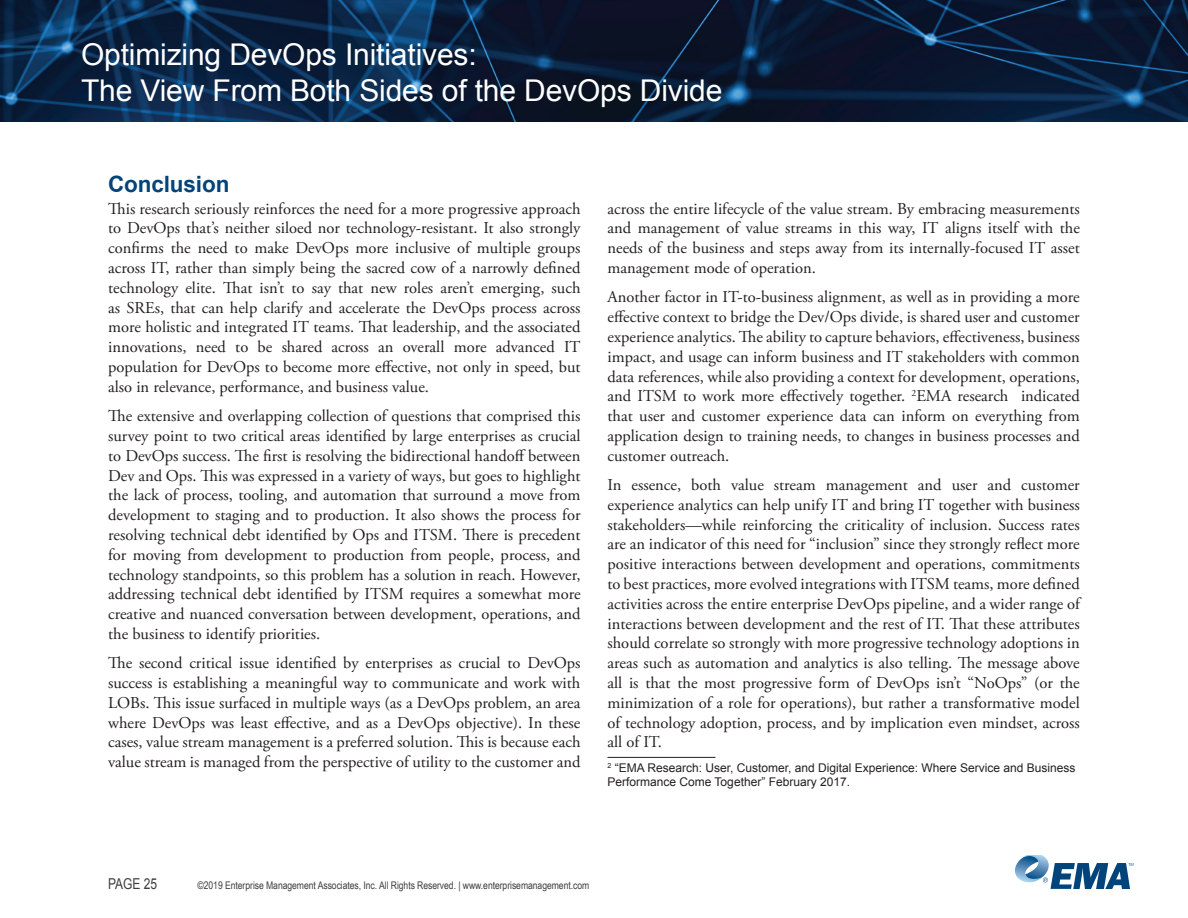
<style>
.page{position:relative;width:1188px;height:918px;background:#fff}
.page>*{position:absolute;margin:0;border:0;box-sizing:border-box;transform-origin:0 0}
.t1{font:30px/36px "Arial";letter-spacing:-.005em;color:#fff}
.t2{font:700 22.5px "Arial";letter-spacing:-.005em;color:#00447b}
.t3{font:16.5px/19.8px "Adobe Garamond Pro";color:#231f20;text-align:justify}
.t4{font:15px "Arial";color:#3e3e3f;scale:.8 1}
.t5{font:12px/14.4px "Arial";color:#231f20}
.t6{font:10.5px "Arial Narrow";letter-spacing:-.005em;color:#3e3e3f}
</style>
<div class="page">
<img style="left:0;top:0;width:1188px;height:122px">
<svg style="left:1015px;top:855px;width:119px;height:34px"></svg>
<hr style="left:608px;top:757px;width:108px;height:1px;background:#231f20">
<h1 class="t1" style="left:81px;top:37px;width:643px">Optimizing DevOps Initiatives:<br>The View From Both Sides of the DevOps Divide</h1>
<h2 class="t2" style="left:108px;top:169px;width:123px">Conclusion</h2>
<p class="t3" style="left:108px;top:199px;width:474px">This research seriously reinforces the need for a more progressive approach to DevOps that’s neither siloed nor technology-resistant. It also strongly confirms the need to make DevOps more inclusive of multiple groups across IT, rather than simply being the sacred cow of a narrowly defined technology elite. That isn’t to say that new roles aren’t emerging, such as SREs, that can help clarify and accelerate the DevOps process across more holistic and integrated IT teams. That leadership, and the associated innovations, need to be shared across an overall more advanced IT population for DevOps to become more effective, not only in speed, but also in relevance, performance, and business value.</p>
<p class="t3" style="left:108px;top:407px;width:474px">The extensive and overlapping collection of questions that comprised this survey point to two critical areas identified by large enterprises as crucial to DevOps success. The first is resolving the bidirectional handoff between Dev and Ops. This was expressed in a variety of ways, but goes to highlight the lack of process, tooling, and automation that surround a move from development to staging and to production. It also shows the process for resolving technical debt identified by Ops and ITSM. There is precedent for moving from development to production from people, process, and technology standpoints, so this problem has a solution in reach. However, addressing technical debt identified by ITSM requires a somewhat more creative and nuanced conversation between development, operations, and the business to identify priorities.</p>
<p class="t3" style="left:108px;top:654px;width:474px">The second critical issue identified by enterprises as crucial to DevOps success is establishing a meaningful way to communicate and work with LOBs. This issue surfaced in multiple ways (as a DevOps problem, an area where DevOps was least effective, and as a DevOps objective). In these cases, value stream management is a preferred solution. This is because each value stream is managed from the perspective of utility to the customer and</p>
<p class="t3" style="left:607px;top:199px;width:474px">across the entire lifecycle of the value stream. By embracing measurements and management of value streams in this way, IT aligns itself with the needs of the business and steps away from its internally-focused IT asset management mode of operation.</p>
<p class="t3" style="left:607px;top:288px;width:474px">Another factor in IT-to-business alignment, as well as in providing a more effective context to bridge the Dev/Ops divide, is shared user and customer experience analytics. The ability to capture behaviors, effectiveness, business impact, and usage can inform business and IT stakeholders with common data references, while also providing a context for development, operations, and ITSM to work more effectively together. <sup>2</sup>EMA research indicated that user and customer experience data can inform on everything from application design to training needs, to changes in business processes and customer outreach.</p>
<p class="t3" style="left:608px;top:475px;width:474px">In essence, both value stream management and user and customer experience analytics can help unify IT and bring IT together with business stakeholders—while reinforcing the criticality of inclusion. Success rates are an indicator of this need for “inclusion” since they strongly reflect more positive interactions between development and operations, commitments to best practices, more evolved integrations with ITSM teams, more defined activities across the entire enterprise DevOps pipeline, and a wider range of interactions between development and the rest of IT. That these attributes should correlate so strongly with more progressive technology adoptions in areas such as automation and analytics is also telling. The message above all is that the most progressive form of DevOps isn’t “NoOps” (or the minimization of a role for operations), but rather a transformative model of technology adoption, process, and by implication even mindset, across all of IT.</p>
<p class="t5" style="left:608px;top:761px;width:470px"><sup>2</sup> “EMA Research: User, Customer, and Digital Experience: Where Service and Business<br>Performance Come Together” February 2017.</p>
<p class="t4" style="left:108px;top:874px;width:63px">PAGE 25</p>
<p class="t6" style="left:198px;top:877px;width:393px">©2019 Enterprise Management Associates, Inc. All Rights Reserved. | www.enterprisemanagement.com</p>
</div>
